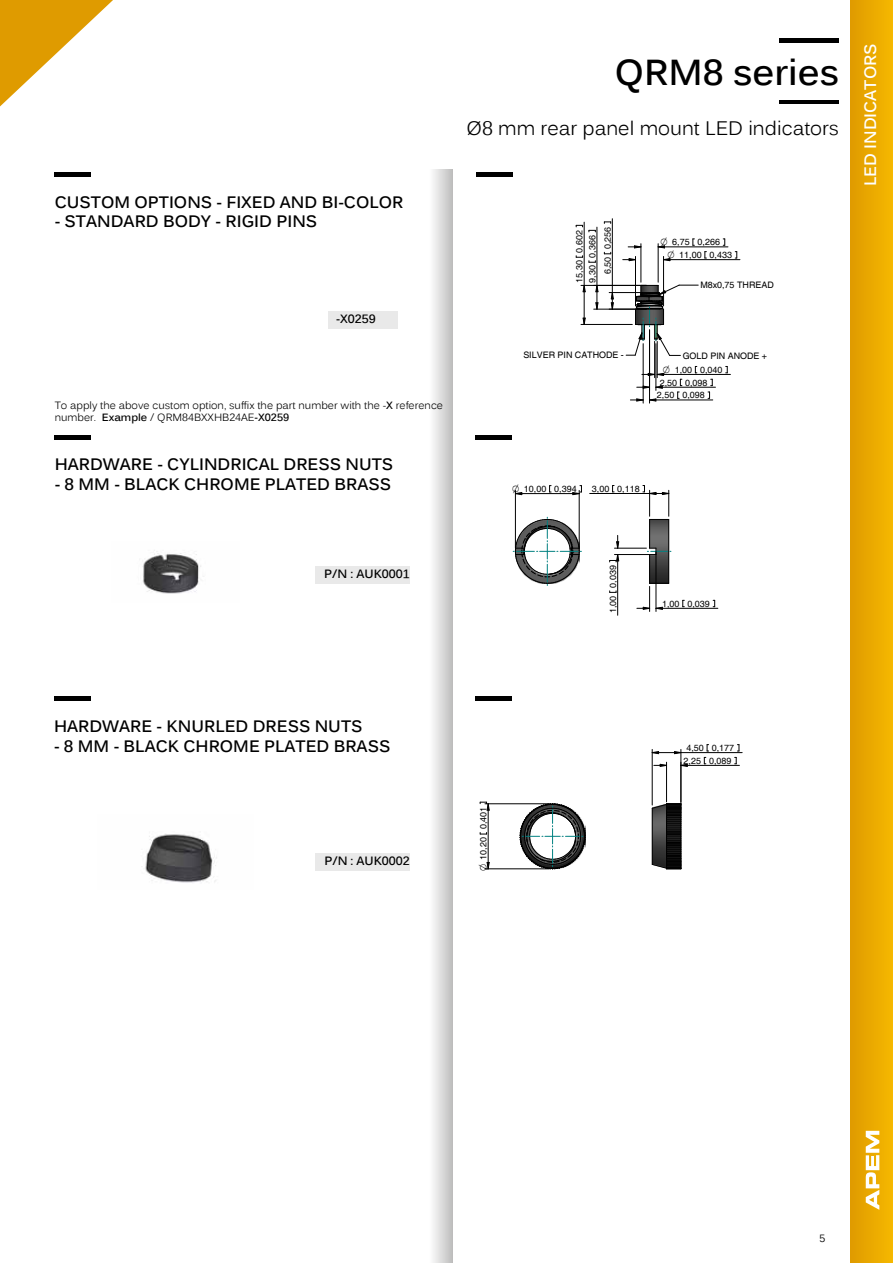
<style>
.page{position:relative;width:893px;height:1263px;background:#fff}
.page>*{position:absolute;margin:0;border:0;box-sizing:border-box;transform-origin:0 0}
.t1{font:700 36px "Kalinga";color:#000}
.t2{font:19.5px "Kalinga";color:#000}
.t3{font:700 16.5px "Kalinga";color:#000}
.t4{font:700 16.5px "Kalinga";color:#fff}
.t5{font:700 12px "Kalinga";color:#000}
.t6{font:10.5px/12px "Kalinga";color:#000}
.t7{font:9px/12.8px "Helvetica";color:#000}
.s1{font-weight:700}
</style>
<div class="page">
<hr style="left:780px;top:101px;width:59px;height:3px;background:#000">
<hr style="left:780px;top:39px;width:59px;height:4px;background:#000">
<svg style="left:433px;top:170px;width:19px;height:1093px;background:#d9d9d9"></svg>
<div style="left:55px;top:172px;width:36px;height:5px;background:#000"></div>
<div style="left:477px;top:172px;width:36px;height:5px;background:#000"></div>
<div style="left:328px;top:311px;width:70px;height:18px;background:#e9e9e9"></div>
<hr style="left:640px;top:244px;width:1px;height:38px;background:#000">
<hr style="left:658px;top:244px;width:1px;height:38px;background:#000">
<svg style="left:628px;top:245px;width:14px;height:4px"></svg>
<hr style="left:658px;top:246px;width:70px;height:1px;background:#000">
<hr style="left:663px;top:256px;width:1px;height:50px;background:#000">
<hr style="left:635px;top:256px;width:1px;height:50px;background:#000">
<svg style="left:735px;top:251px;width:2px;height:8px"></svg>
<hr style="left:663px;top:259px;width:77px;height:1px;background:#000">
<svg style="left:623px;top:258px;width:12px;height:4px"></svg>
<svg style="left:595px;top:284px;width:4px;height:9px"></svg>
<svg style="left:595px;top:302px;width:4px;height:7px"></svg>
<hr style="left:594px;top:309px;width:52px;height:1px;background:#000">
<svg style="left:589px;top:261px;width:7px;height:2px"></svg>
<hr style="left:596px;top:227px;width:1px;height:82px;background:#000">
<svg style="left:610px;top:293px;width:4px;height:16px"></svg>
<hr style="left:609px;top:292px;width:33px;height:1px;background:#000">
<svg style="left:604px;top:252px;width:7px;height:3px"></svg>
<hr style="left:612px;top:219px;width:1px;height:90px;background:#000">
<svg style="left:582px;top:284px;width:4px;height:9px"></svg>
<svg style="left:582px;top:317px;width:4px;height:7px"></svg>
<hr style="left:581px;top:285px;width:65px;height:1px;background:#000">
<hr style="left:581px;top:324px;width:51px;height:1px;background:#000">
<svg style="left:576px;top:256px;width:7px;height:2px"></svg>
<hr style="left:584px;top:222px;width:1px;height:102px;background:#000">
<hr style="left:655px;top:344px;width:1px;height:46px;background:#000">
<svg style="left:711px;top:379px;width:2px;height:7px"></svg>
<svg style="left:637px;top:385px;width:26px;height:4px"></svg>
<hr style="left:656px;top:387px;width:59px;height:1px;background:#000">
<hr style="left:649px;top:330px;width:1px;height:73px;background:#000">
<hr style="left:643px;top:344px;width:1px;height:59px;background:#000">
<svg style="left:677px;top:392px;width:2px;height:7px"></svg>
<hr style="left:649px;top:399px;width:64px;height:1px;background:#000">
<svg style="left:630px;top:398px;width:27px;height:4px"></svg>
<hr style="left:654px;top:341px;width:1px;height:37px;background:#000">
<hr style="left:657px;top:341px;width:1px;height:37px;background:#000">
<svg style="left:726px;top:366px;width:2px;height:8px"></svg>
<hr style="left:657px;top:374px;width:73px;height:1px;background:#000">
<svg style="left:626px;top:284px;width:72px;height:73px"></svg>
<hr style="left:476px;top:435px;width:36px;height:4px;background:#000">
<hr style="left:55px;top:435px;width:36px;height:4px;background:#000">
<div style="left:316px;top:566px;width:94px;height:18px;background:#e9e9e9"></div>
<div style="left:316px;top:853px;width:94px;height:18px;background:#e9e9e9"></div>
<div style="left:475px;top:696px;width:36px;height:5px;background:#000"></div>
<div style="left:54px;top:696px;width:36px;height:5px;background:#000"></div>
<img style="left:145px;top:834px;width:72px;height:49px">
<img style="left:142px;top:550px;width:62px;height:44px">
<hr style="left:515px;top:490px;width:1px;height:58px;background:#000">
<hr style="left:579px;top:490px;width:1px;height:58px;background:#000">
<svg style="left:549px;top:485px;width:2px;height:8px"></svg>
<svg style="left:572px;top:485px;width:10px;height:11px"></svg>
<hr style="left:515px;top:493px;width:64px;height:1px;background:#000">
<svg style="left:612px;top:485px;width:2px;height:8px"></svg>
<hr style="left:590px;top:493px;width:79px;height:1px;background:#000">
<hr style="left:614px;top:548px;width:32px;height:1px;background:#000">
<hr style="left:614px;top:554px;width:36px;height:1px;background:#000">
<svg style="left:609px;top:591px;width:8px;height:2px"></svg>
<svg style="left:609px;top:535px;width:11px;height:27px"></svg>
<hr style="left:617px;top:554px;width:1px;height:61px;background:#000">
<svg style="left:513px;top:517px;width:68px;height:68px"></svg>
<svg style="left:682px;top:600px;width:2px;height:7px"></svg>
<hr style="left:656px;top:608px;width:62px;height:1px;background:#000">
<svg style="left:637px;top:485px;width:34px;height:126px"></svg>
<svg style="left:651px;top:803px;width:30px;height:67px;background:#333"></svg>
<svg style="left:520px;top:803px;width:66px;height:66px"></svg>
<hr style="left:485px;top:803px;width:64px;height:1px;background:#000">
<hr style="left:485px;top:868px;width:64px;height:1px;background:#000">
<svg style="left:480px;top:832px;width:7px;height:3px"></svg>
<svg style="left:480px;top:802px;width:10px;height:9px"></svg>
<hr style="left:488px;top:804px;width:1px;height:65px;background:#000">
<svg style="left:651px;top:750px;width:9px;height:5px"></svg>
<svg style="left:673px;top:750px;width:9px;height:5px"></svg>
<hr style="left:652px;top:749px;width:1px;height:56px;background:#000">
<hr style="left:680px;top:749px;width:1px;height:54px;background:#000">
<hr style="left:652px;top:752px;width:90px;height:1px;background:#000">
<svg style="left:681px;top:763px;width:7px;height:4px"></svg>
<hr style="left:666px;top:762px;width:1px;height:40px;background:#000">
<svg style="left:704px;top:744px;width:5px;height:20px"></svg>
<svg style="left:735px;top:744px;width:5px;height:20px"></svg>
<hr style="left:681px;top:765px;width:58px;height:1px;background:#000">
<svg style="left:654px;top:763px;width:14px;height:4px"></svg>
<svg style="left:0;top:0;width:113px;height:106px"></svg>
<div style="left:851px;top:0;width:42px;height:1263px;background:linear-gradient(to right,#e09b00,#f5b700)"></div>
<svg style="left:866px;top:1131px;width:13px;height:79px"></svg>
<svg style="left:657px;top:243px;width:17px;height:19px"></svg>
<svg style="left:642px;top:365px;width:28px;height:11px"></svg>
<svg style="left:514px;top:490px;width:9px;height:6px"></svg>
<svg style="left:484px;top:861px;width:6px;height:9px"></svg>
<h3 class="t3" style="left:55px;top:191px;width:350px">CUSTOM OPTIONS - FIXED AND BI-COLOR</h3>
<h3 class="t3" style="left:55px;top:211px;width:264px">- STANDARD BODY - RIGID PINS</h3>
<h3 class="t5" style="left:336px;top:311px;width:41px">-X0259</h3>
<p class="t6" style="left:55px;top:400px;width:390px">To apply the above custom option, suffix the part number with the -<span class="s1">X</span> reference number. <span class="s1">Example</span> / QRM84BXXHB24AE<span class="s1">-X0259</span></p>
<h3 class="t3" style="left:55px;top:454px;width:340px">HARDWARE - CYLINDRICAL DRESS NUTS</h3>
<h3 class="t3" style="left:55px;top:474px;width:338px">- 8 MM - BLACK CHROME PLATED BRASS</h3>
<h1 class="t1" style="left:615px;top:49px;width:226px">QRM8 series</h1>
<h2 class="t2" style="left:466px;top:115px;width:374px">Ø8 mm rear panel mount LED indicators</h2>
<p class="t7" style="left:585px;top:274px;width:49px;line-height:15.5px;text-indent:-8px;rotate:-90deg">9,30 0,366<br>6,50 0,256</p>
<p class="t7" style="left:573px;top:283px;width:54px;rotate:-90deg">15,30 0,602</p>
<p class="t7" style="left:679px;top:236px;width:54px;text-indent:-7px">6,75 0,266<br>11,00 0,433</p>
<p class="t7" style="left:700px;top:279px;width:75px">M8x0,75 THREAD</p>
<p class="t7" style="left:523px;top:349px;width:102px">SILVER PIN CATHODE -</p>
<p class="t7" style="left:683px;top:349px;width:86px">GOLD PIN ANODE +</p>
<p class="t7" style="left:675px;top:364px;width:49px">1,00 0,040</p>
<p class="t7" style="left:657px;top:376px;width:52px;text-align:center">2,50 0,098<br>2,50 0,098</p>
<p class="t7" style="left:524px;top:483px;width:54px">10,00 0,394</p>
<p class="t7" style="left:592px;top:483px;width:49px">3,00 0,118</p>
<h3 class="t4" style="left:859px;top:186px;width:144px;rotate:-90deg">LED INDICATORS</h3>
<h3 class="t5" style="left:324px;top:566px;width:87px">P/N : AUK0001</h3>
<p class="t7" style="left:607px;top:613px;width:49px;rotate:-90deg">1,00 0,039</p>
<p class="t7" style="left:662px;top:597px;width:49px">1,00 0,039</p>
<h3 class="t3" style="left:54px;top:715px;width:310px">HARDWARE - KNURLED DRESS NUTS</h3>
<h3 class="t3" style="left:54px;top:735px;width:338px">- 8 MM - BLACK CHROME PLATED BRASS</h3>
<h3 class="t5" style="left:324px;top:853px;width:87px">P/N : AUK0002</h3>
<p class="t7" style="left:477px;top:860px;width:54px;rotate:-90deg">10,20 0,401</p>
<p class="t7" style="left:684px;top:742px;width:52px;text-align:center">4,50 0,177<br>2,25 0,089</p>
<p class="t6" style="left:819px;top:1233px;width:7px">5</p>
</div>
